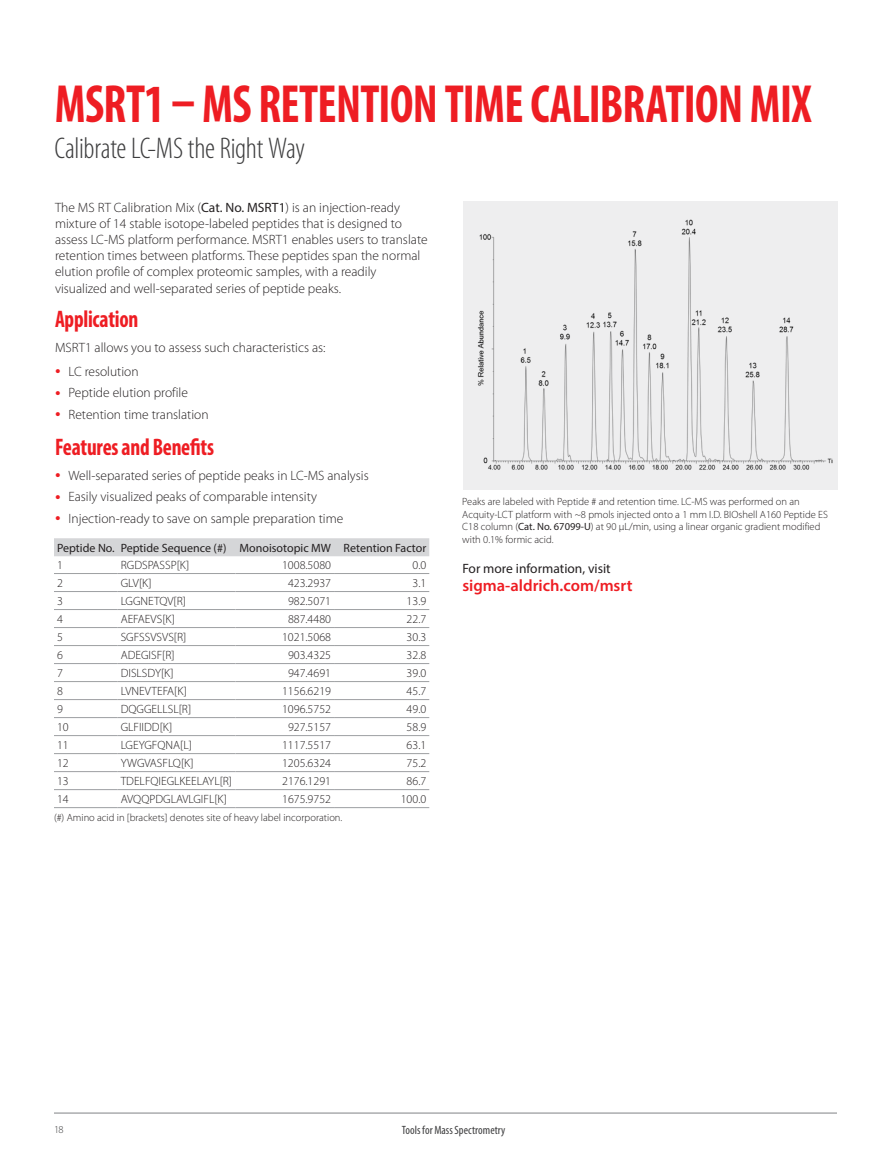
<style>
.page{position:relative;width:891px;height:1175px;background:#fff}
.page>*{position:absolute;margin:0;border:0;box-sizing:border-box;transform-origin:0 0}
.t1{font:700 condensed 54px "Myriad Pro";letter-spacing:-.015em;color:#ee1d23;scale:.9 1}
.t2{font:300 condensed 30px "Myriad Pro";letter-spacing:-.01em;color:#3e3e3f}
.t3{font:700 condensed 24px "Myriad Pro";letter-spacing:-.01em;color:#ee1d23;scale:.9 1}
.t4{font:600 16.5px "Myriad Pro";color:#ee1d23}
.t5{font:300 13.5px/16.2px "Myriad Pro";color:#231f20}
.t6{font:13.5px "Myriad Pro";color:#231f20}
.t7{font:300 12px "Myriad Pro";color:#231f20}
.t8{font:12px "Myriad Pro";color:#231f20}
.t9{font:condensed 12px "Myriad Pro";letter-spacing:.005em;color:#3e3e3f}
.t10{font:300 10.5px/12.6px "Myriad Pro";color:#231f20}
.t11{font:300 10.5px "Myriad Pro";color:#3e3e3f}
.s1{font-weight:400}
.s2{font-size:22.5px;color:#ee1d23}
</style>
<div class="page">
<hr style="left:54px;top:1112px;width:783px;height:1px;background:#808285">
<div style="left:54px;top:538px;width:375px;height:18px;background:#d5d6d8"></div>
<hr style="left:54px;top:573px;width:64px;height:1px;background:#9d9fa2">
<hr style="left:118px;top:573px;width:117px;height:1px;background:#9d9fa2">
<hr style="left:235px;top:573px;width:99px;height:1px;background:#9d9fa2">
<hr style="left:334px;top:573px;width:95px;height:1px;background:#9d9fa2">
<hr style="left:54px;top:591px;width:64px;height:1px;background:#9d9fa2">
<hr style="left:118px;top:591px;width:117px;height:1px;background:#9d9fa2">
<hr style="left:235px;top:591px;width:99px;height:1px;background:#9d9fa2">
<hr style="left:334px;top:591px;width:95px;height:1px;background:#9d9fa2">
<hr style="left:54px;top:609px;width:64px;height:1px;background:#9d9fa2">
<hr style="left:118px;top:609px;width:117px;height:1px;background:#9d9fa2">
<hr style="left:235px;top:609px;width:99px;height:1px;background:#9d9fa2">
<hr style="left:334px;top:609px;width:95px;height:1px;background:#9d9fa2">
<hr style="left:54px;top:627px;width:64px;height:1px;background:#9d9fa2">
<hr style="left:118px;top:627px;width:117px;height:1px;background:#9d9fa2">
<hr style="left:235px;top:627px;width:99px;height:1px;background:#9d9fa2">
<hr style="left:334px;top:627px;width:95px;height:1px;background:#9d9fa2">
<hr style="left:54px;top:645px;width:64px;height:1px;background:#9d9fa2">
<hr style="left:118px;top:645px;width:117px;height:1px;background:#9d9fa2">
<hr style="left:235px;top:645px;width:99px;height:1px;background:#9d9fa2">
<hr style="left:334px;top:645px;width:95px;height:1px;background:#9d9fa2">
<hr style="left:54px;top:663px;width:64px;height:1px;background:#9d9fa2">
<hr style="left:118px;top:663px;width:117px;height:1px;background:#9d9fa2">
<hr style="left:235px;top:663px;width:99px;height:1px;background:#9d9fa2">
<hr style="left:334px;top:663px;width:95px;height:1px;background:#9d9fa2">
<hr style="left:54px;top:681px;width:64px;height:1px;background:#9d9fa2">
<hr style="left:118px;top:681px;width:117px;height:1px;background:#9d9fa2">
<hr style="left:235px;top:681px;width:99px;height:1px;background:#9d9fa2">
<hr style="left:334px;top:681px;width:95px;height:1px;background:#9d9fa2">
<hr style="left:54px;top:699px;width:64px;height:1px;background:#9d9fa2">
<hr style="left:118px;top:699px;width:117px;height:1px;background:#9d9fa2">
<hr style="left:235px;top:699px;width:99px;height:1px;background:#9d9fa2">
<hr style="left:334px;top:699px;width:95px;height:1px;background:#9d9fa2">
<hr style="left:54px;top:717px;width:64px;height:1px;background:#9d9fa2">
<hr style="left:118px;top:717px;width:117px;height:1px;background:#9d9fa2">
<hr style="left:235px;top:717px;width:99px;height:1px;background:#9d9fa2">
<hr style="left:334px;top:717px;width:95px;height:1px;background:#9d9fa2">
<hr style="left:54px;top:735px;width:64px;height:1px;background:#9d9fa2">
<hr style="left:118px;top:735px;width:117px;height:1px;background:#9d9fa2">
<hr style="left:235px;top:735px;width:99px;height:1px;background:#9d9fa2">
<hr style="left:334px;top:735px;width:95px;height:1px;background:#9d9fa2">
<hr style="left:54px;top:753px;width:64px;height:1px;background:#9d9fa2">
<hr style="left:118px;top:753px;width:117px;height:1px;background:#9d9fa2">
<hr style="left:235px;top:753px;width:99px;height:1px;background:#9d9fa2">
<hr style="left:334px;top:753px;width:95px;height:1px;background:#9d9fa2">
<hr style="left:54px;top:771px;width:64px;height:1px;background:#9d9fa2">
<hr style="left:118px;top:771px;width:117px;height:1px;background:#9d9fa2">
<hr style="left:235px;top:771px;width:99px;height:1px;background:#9d9fa2">
<hr style="left:334px;top:771px;width:95px;height:1px;background:#9d9fa2">
<hr style="left:54px;top:789px;width:64px;height:1px;background:#9d9fa2">
<hr style="left:118px;top:789px;width:117px;height:1px;background:#9d9fa2">
<hr style="left:235px;top:789px;width:99px;height:1px;background:#9d9fa2">
<hr style="left:334px;top:789px;width:95px;height:1px;background:#9d9fa2">
<hr style="left:54px;top:807px;width:64px;height:1px;background:#9d9fa2">
<hr style="left:118px;top:807px;width:117px;height:1px;background:#9d9fa2">
<hr style="left:235px;top:807px;width:99px;height:1px;background:#9d9fa2">
<hr style="left:334px;top:807px;width:95px;height:1px;background:#9d9fa2">
<div style="left:463px;top:201px;width:375px;height:288px;background:#eeeeef"></div>
<img style="left:477px;top:219px;width:356px;height:251px">
<h1 class="t1" style="left:55px;top:70px;width:842px">MSRT1 – MS RETENTION TIME CALIBRATION MIX</h1>
<h2 class="t2" style="left:54px;top:130px;width:252px">Calibrate LC-MS the Right Way</h2>
<p class="t5" style="left:55px;top:199px;width:374px">The MS RT Calibration Mix (<span class="s1">Cat. No. MSRT1</span>) is an injection-ready mixture of 14 stable isotope-labeled peptides that is designed to assess LC-MS platform performance. MSRT1 enables users to translate retention times between platforms. These peptides span the normal elution profile of complex proteomic samples, with a readily visualized and well-separated series of peptide peaks.</p>
<h3 class="t3" style="left:55px;top:304px;width:94px">Application</h3>
<p class="t5" style="left:55px;top:339px;width:272px">MSRT1 allows you to assess such characteristics as:</p>
<p class="t5" style="left:55px;top:363px;width:85px"><span class="s2">•</span> LC resolution</p>
<p class="t5" style="left:55px;top:384px;width:134px"><span class="s2">•</span> Peptide elution profile</p>
<p class="t5" style="left:55px;top:406px;width:155px"><span class="s2">•</span> Retention time translation</p>
<h3 class="t3" style="left:55px;top:431px;width:178px">Features and Benefits</h3>
<p class="t5" style="left:55px;top:467px;width:315px"><span class="s2">•</span> Well-separated series of peptide peaks in LC-MS analysis</p>
<p class="t5" style="left:55px;top:488px;width:263px"><span class="s2">•</span> Easily visualized peaks of comparable intensity</p>
<p class="t5" style="left:55px;top:510px;width:290px"><span class="s2">•</span> Injection-ready to save on sample preparation time</p>
<p class="t8" style="left:57px;top:540px;width:371px">Peptide No. Peptide Sequence (#) Monoisotopic MW Retention Factor</p>
<p class="t7" style="left:57px;top:558px;width:7px">1</p>
<p class="t7" style="left:121px;top:558px;width:70px">RGDSPASSP[K]</p>
<p class="t7" style="left:282px;top:558px;width:50px">1008.5080</p>
<p class="t7" style="left:412px;top:558px;width:15px">0.0</p>
<p class="t7" style="left:57px;top:576px;width:7px">2</p>
<p class="t7" style="left:121px;top:576px;width:33px">GLV[K]</p>
<p class="t7" style="left:288px;top:576px;width:45px">423.2937</p>
<p class="t7" style="left:412px;top:576px;width:15px">3.1</p>
<p class="t7" style="left:57px;top:594px;width:7px">3</p>
<p class="t7" style="left:121px;top:594px;width:67px">LGGNETQV[R]</p>
<p class="t7" style="left:288px;top:594px;width:45px">982.5071</p>
<p class="t7" style="left:407px;top:594px;width:21px">13.9</p>
<p class="t7" style="left:57px;top:612px;width:7px">4</p>
<p class="t7" style="left:121px;top:612px;width:56px">AEFAEVS[K]</p>
<p class="t7" style="left:288px;top:612px;width:45px">887.4480</p>
<p class="t7" style="left:407px;top:612px;width:21px">22.7</p>
<p class="t7" style="left:57px;top:630px;width:7px">5</p>
<p class="t7" style="left:121px;top:630px;width:67px">SGFSSVSVS[R]</p>
<p class="t7" style="left:282px;top:630px;width:50px">1021.5068</p>
<p class="t7" style="left:407px;top:630px;width:21px">30.3</p>
<p class="t7" style="left:57px;top:648px;width:7px">6</p>
<p class="t7" style="left:121px;top:648px;width:55px">ADEGISF[R]</p>
<p class="t7" style="left:288px;top:648px;width:45px">903.4325</p>
<p class="t7" style="left:407px;top:648px;width:21px">32.8</p>
<p class="t7" style="left:57px;top:666px;width:7px">7</p>
<p class="t7" style="left:121px;top:666px;width:55px">DISLSDY[K]</p>
<p class="t7" style="left:288px;top:666px;width:45px">947.4691</p>
<p class="t7" style="left:407px;top:666px;width:21px">39.0</p>
<p class="t7" style="left:57px;top:684px;width:7px">8</p>
<p class="t7" style="left:121px;top:684px;width:68px">LVNEVTEFA[K]</p>
<p class="t7" style="left:282px;top:684px;width:50px">1156.6219</p>
<p class="t7" style="left:407px;top:684px;width:21px">45.7</p>
<p class="t7" style="left:57px;top:702px;width:7px">9</p>
<p class="t7" style="left:121px;top:702px;width:72px">DQGGELLSL[R]</p>
<p class="t7" style="left:282px;top:702px;width:50px">1096.5752</p>
<p class="t7" style="left:407px;top:702px;width:21px">49.0</p>
<p class="t7" style="left:57px;top:720px;width:13px">10</p>
<p class="t7" style="left:121px;top:720px;width:53px">GLFIIDD[K]</p>
<p class="t7" style="left:288px;top:720px;width:45px">927.5157</p>
<p class="t7" style="left:407px;top:720px;width:21px">58.9</p>
<p class="t7" style="left:57px;top:738px;width:13px">11</p>
<p class="t7" style="left:121px;top:738px;width:73px">LGEYGFQNA[L]</p>
<p class="t7" style="left:282px;top:738px;width:50px">1117.5517</p>
<p class="t7" style="left:407px;top:738px;width:21px">63.1</p>
<p class="t7" style="left:57px;top:756px;width:13px">12</p>
<p class="t7" style="left:121px;top:756px;width:75px">YWGVASFLQ[K]</p>
<p class="t7" style="left:282px;top:756px;width:50px">1205.6324</p>
<p class="t7" style="left:407px;top:756px;width:21px">75.2</p>
<p class="t7" style="left:57px;top:774px;width:13px">13</p>
<p class="t7" style="left:121px;top:774px;width:113px">TDELFQIEGLKEELAYL[R]</p>
<p class="t7" style="left:282px;top:774px;width:50px">2176.1291</p>
<p class="t7" style="left:407px;top:774px;width:21px">86.7</p>
<p class="t7" style="left:57px;top:792px;width:13px">14</p>
<p class="t7" style="left:121px;top:792px;width:108px">AVQQPDGLAVLGIFL[K]</p>
<p class="t7" style="left:282px;top:792px;width:50px">1675.9752</p>
<p class="t7" style="left:401px;top:792px;width:27px">100.0</p>
<p class="t10" style="left:54px;top:810px;width:289px">(#) Amino acid in [brackets] denotes site of heavy label incorporation.</p>
<p class="t10" style="left:462px;top:495px;width:367px">Peaks are labeled with Peptide # and retention time. LC-MS was performed on an Acquity-LCT platform with ~8 pmols injected onto a 1 mm I.D. BIOshell A160 Peptide ES C18 column (<span class="s1">Cat. No. 67099-U</span>) at 90 μL/min, using a linear organic gradient modified with 0.1% formic acid.</p>
<p class="t6" style="left:462px;top:560px;width:150px">For more information, visit</p>
<p class="t4" style="left:462px;top:574px;width:172px">sigma-aldrich.com/msrt</p>
<p class="t11" style="left:54px;top:1123px;width:11px">18</p>
<p class="t9" style="left:402px;top:1122px;width:105px">Tools for Mass Spectrometry</p>
</div>
